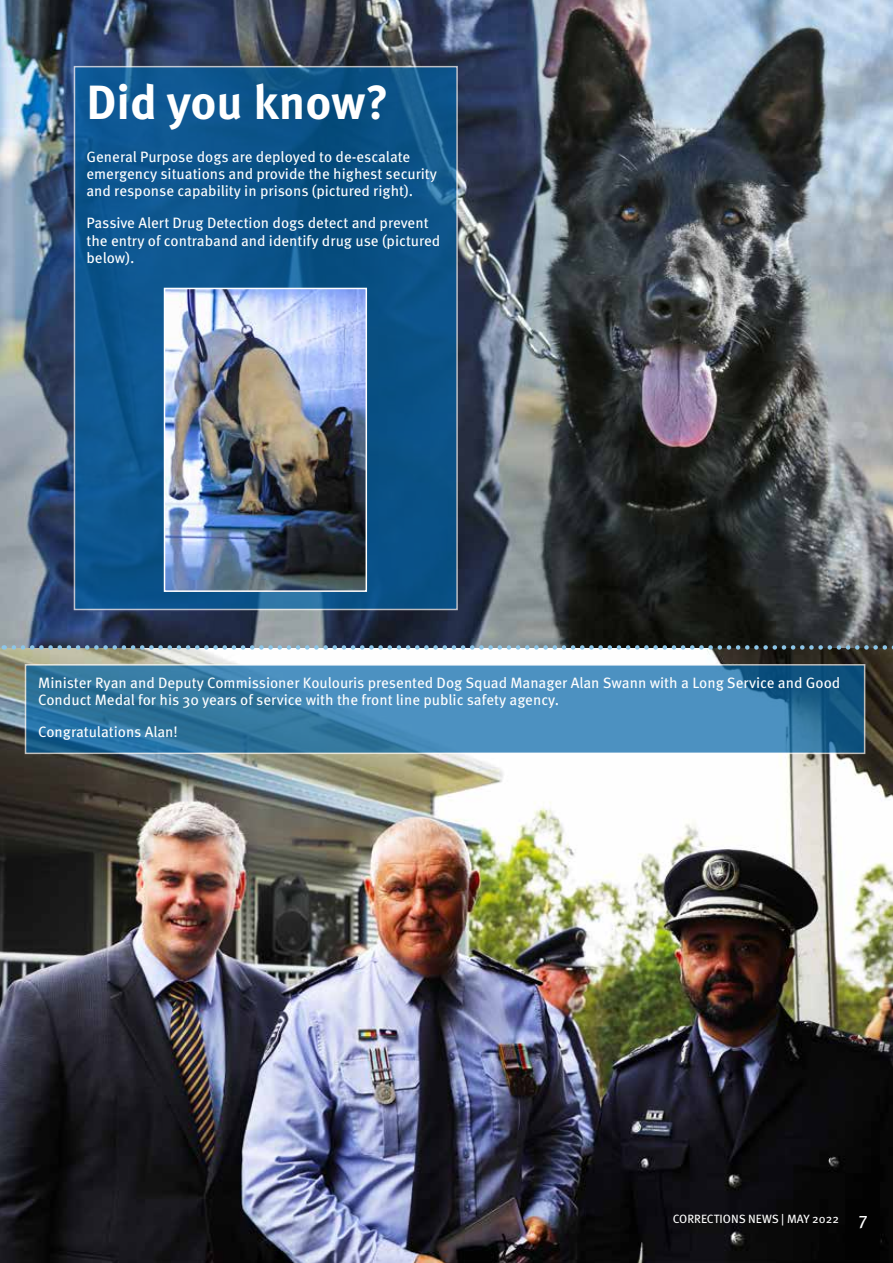
<style>
.page{position:relative;width:893px;height:1263px;background:#fff}
.page>*{position:absolute;margin:0;border:0;box-sizing:border-box;transform-origin:0 0}
.t1{font:700 48px "Meta OT";color:#fff}
.t2{font:15px/17.2px "Meta OT";color:#fff}
.t3{font:12px "Meta OT";color:#fff}
.s1{font-size:18px}
</style>
<div class="page">
<img style="left:0;top:0;width:893px;height:1263px">
<svg style="left:24px;top:663px;width:842px;height:92px"></svg>
<svg style="left:4px;top:645px;width:889px;height:5px"></svg>
<svg style="left:73px;top:65px;width:386px;height:546px"></svg>
<img style="left:167px;top:291px;width:197px;height:298px">
<div style="left:164px;top:288px;width:203px;height:304px;border:2px solid #fff"></div>
<h1 class="t1" style="left:86px;top:72px;width:304px">Did you know?</h1>
<p class="t2" style="left:86px;top:148px;width:352px">General Purpose dogs are deployed to de-escalate emergency situations and provide the highest security and response capability in prisons (pictured right).</p>
<p class="t2" style="left:86px;top:215px;width:355px">Passive Alert Drug Detection dogs detect and prevent the entry of contraband and identify drug use (pictured below).</p>
<p class="t2" style="left:38px;top:674px;width:804px">Minister Ryan and Deputy Commissioner Koulouris presented Dog Squad Manager Alan Swann with a Long Service and Good<br>Conduct Medal for his 30 years of service with the front line public safety agency.</p>
<p class="t2" style="left:38px;top:724px;width:141px">Congratulations Alan!</p>
<p class="t3" style="left:673px;top:1212px;width:197px">CORRECTIONS NEWS | MAY 2022 <span class="s1">7</span></p>
</div>
